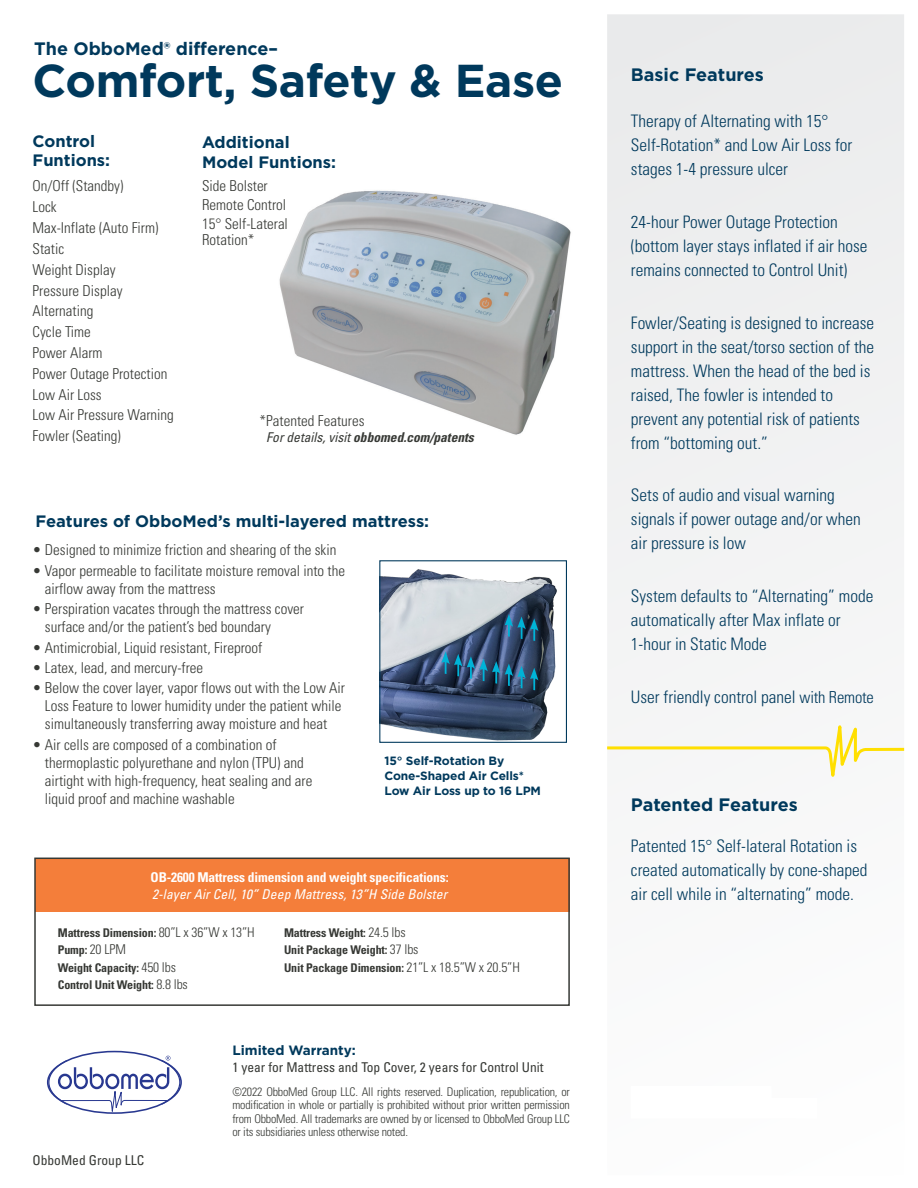
<style>
.page{position:relative;width:918px;height:1188px;background:#fff}
.page>*{position:absolute;margin:0;border:0;box-sizing:border-box;transform-origin:0 0}
.t1{font:700 46.05px "Gotham";letter-spacing:-.01em;color:#00395c}
.t2{font:700 18px "Gotham";color:#00395c}
.t3{font:300 condensed 17.25px/24px "Univers";color:#00395c}
.t4{font:700 16.5px/19.5px "Gotham";color:#00395c}
.t5{font:300 condensed 15px/18px "Univers";color:#373935}
.t6{font:condensed 13.5px/16.5px "Univers";color:#373935}
.t7{font:700 condensed 13.5px "Univers";letter-spacing:-.01em;color:#fff}
.t8{font:italic condensed 13.5px "Univers LT Std";letter-spacing:.01em;color:#fff}
.t9{font:italic 700 condensed 13.5px "Univers LT Std";color:#373935}
.t10{font:300 condensed 12px/13.5px "Univers";letter-spacing:-.015em;color:#373935;text-align:justify}
.t11{font:700 condensed 12px "Univers";letter-spacing:-.01em;color:#373935}
.t12{font:700 12px/15px "Gotham";letter-spacing:-.01em;color:#00395c}
.s1{font-weight:400}
.s2{font-weight:300;font-size:13.5px}
.s3{font-family:"Gotham";font-weight:700;font-stretch:normal;color:#00395c}
.s4{font-size:16.5px}
</style>
<div class="page">
<div style="left:607px;top:14px;width:297px;height:684px;background:#eff0f1"></div>
<svg style="left:607px;top:698px;width:298px;height:79px"></svg>
<div style="left:35px;top:858px;width:534px;height:54px;background:#f47e3a"></div>
<div style="left:34px;top:858px;width:536px;height:148px;border:2px solid #373935"></div>
<img style="left:279px;top:190px;width:292px;height:245px">
<img style="left:381px;top:569px;width:176px;height:172px">
<div style="left:379px;top:560px;width:188px;height:183px;border:1px solid #00395c"></div>
<svg style="left:441px;top:651px;width:97px;height:39px;background:#2e5677"></svg>
<svg style="left:505px;top:613px;width:33px;height:28px"></svg>
<svg style="left:48px;top:1056px;width:133px;height:58px"></svg>
<p class="t2" style="left:34px;top:36px;width:245px">The ObboMed® difference–</p>
<p class="t1" style="left:33px;top:50px;width:532px">Comfort, Safety &amp; Ease</p>
<p class="t4" style="left:33px;top:131px;width:79px">Control<br>Funtions:</p>
<p class="t5" style="left:33px;top:177px;width:92px">On/Off (Standby)</p>
<p class="t5" style="left:33px;top:198px;width:26px">Lock</p>
<p class="t5" style="left:33px;top:219px;width:127px">Max-Inflate (Auto Firm)</p>
<p class="t5" style="left:33px;top:239px;width:33px">Static</p>
<p class="t5" style="left:33px;top:260px;width:85px">Weight Display</p>
<p class="t5" style="left:33px;top:281px;width:91px">Pressure Display</p>
<p class="t5" style="left:33px;top:302px;width:62px">Alternating</p>
<p class="t5" style="left:33px;top:323px;width:60px">Cycle Time</p>
<p class="t5" style="left:33px;top:343px;width:71px">Power Alarm</p>
<p class="t5" style="left:33px;top:364px;width:136px">Power Outage Protection</p>
<p class="t5" style="left:33px;top:385px;width:71px">Low Air Loss</p>
<p class="t5" style="left:33px;top:406px;width:143px">Low Air Pressure Warning</p>
<p class="t5" style="left:33px;top:427px;width:90px">Fowler (Seating)</p>
<p class="t4" style="left:202px;top:133px;width:136px">Additional<br>Model Funtions:</p>
<p class="t5" style="left:202px;top:177px;width:67px">Side Bolster</p>
<p class="t5" style="left:202px;top:196px;width:86px">Remote Control</p>
<p class="t5" style="left:202px;top:215px;width:87px;line-height:16.5px">15° Self-Lateral<br>Rotation*</p>
<p class="t5" style="left:260px;top:411px;width:106px">*Patented Features</p>
<p class="t9" style="left:266px;top:429px;width:209px"><span class="s1">For details, visit</span> obbomed.com/patents</p>
<p class="t4" style="left:36px;top:511px;width:395px">Features of ObboMed’s multi-layered mattress:</p>
<p class="t5" style="left:33px;top:541px;width:305px">• Designed to minimize friction and shearing of the skin</p>
<p class="t5" style="left:45px;top:561px;width:302px;text-indent:-12px">• Vapor permeable to facilitate moisture removal into the airflow away from the mattress</p>
<p class="t5" style="left:45px;top:600px;width:261px;text-indent:-12px">• Perspiration vacates through the mattress cover surface and/or the patient’s bed boundary</p>
<p class="t5" style="left:33px;top:638px;width:231px">• Antimicrobial, Liquid resistant, Fireproof</p>
<p class="t5" style="left:33px;top:658px;width:172px">• Latex, lead, and mercury-free</p>
<p class="t5" style="left:33px;top:679px;width:314px;text-align:center">• Below the cover layer, vapor flows out with the Low Air<br>Loss Feature to lower humidity under the patient while simultaneously transferring away moisture and heat</p>
<p class="t5" style="left:45px;top:735px;width:269px;text-indent:-12px">• Air cells are composed of a combination of thermoplastic polyurethane and nylon (TPU) and airtight with high-frequency, heat sealing and are liquid proof and machine washable</p>
<p class="t12" style="left:384px;top:753px;width:141px">15° Self-Rotation By<br>Cone-Shaped Air Cells*</p>
<p class="t12" style="left:384px;top:783px;width:158px">Low Air Loss up to 16 LPM</p>
<p class="t7" style="left:151px;top:869px;width:300px">OB-2600 Mattress dimension and weight specifications:</p>
<p class="t8" style="left:152px;top:885px;width:297px">2-layer Air Cell, 10” Deep Mattress, 13”H Side Bolster</p>
<p class="t11" style="left:58px;top:925px;width:198px">Mattress Dimension: <span class="s2">80”L x 36”W x 13”H</span></p>
<p class="t11" style="left:58px;top:943px;width:70px">Pump: <span class="s2">20 LPM</span></p>
<p class="t11" style="left:58px;top:960px;width:120px">Weight Capacity: <span class="s2">450 lbs</span></p>
<p class="t11" style="left:58px;top:977px;width:131px">Control Unit Weight: <span class="s2">8.8 lbs</span></p>
<p class="t11" style="left:284px;top:925px;width:123px">Mattress Weight: <span class="s2">24.5 lbs</span></p>
<p class="t11" style="left:284px;top:943px;width:136px">Unit Package Weight: <span class="s2">37 lbs</span></p>
<p class="t11" style="left:284px;top:960px;width:237px">Unit Package Dimension: <span class="s2">21”L x 18.5”W x 20.5”H</span></p>
<p class="t6" style="left:33px;top:1151px;width:113px">ObboMed Group LLC</p>
<p class="t6" style="left:232px;top:1042px;width:313px"><span class="s3">Limited Warranty:<br></span>1 year for Mattress and Top Cover, 2 years for Control Unit</p>
<p class="t10" style="left:232px;top:1084px;width:339px">©2022 ObboMed Group LLC. All rights reserved. Duplication, republication, or modification in whole or partially is prohibited without prior written permission from ObboMed. All trademarks are owned by or licensed to ObboMed Group LLC or its subsidiaries unless otherwise noted.</p>
<p class="t2" style="left:631px;top:62px;width:134px">Basic Features</p>
<p class="t3" style="left:631px;top:109px;width:223px">Therapy of Alternating with 15°<br>Self-Rotation* and Low Air Loss for stages 1-4 pressure ulcer</p>
<p class="t3" style="left:631px;top:209px;width:238px">24-hour Power Outage Protection (bottom layer stays inflated if air hose remains connected to Control Unit)</p>
<p class="t3" style="left:631px;top:310px;width:245px">Fowler/Seating is designed to increase support in the seat/torso section of the mattress. When the head of the bed is raised, The fowler is intended to prevent any potential risk of patients from “bottoming out.”</p>
<p class="t3" style="left:631px;top:483px;width:231px">Sets of audio and visual warning signals if power outage and/or when air pressure is low</p>
<p class="t3" style="left:631px;top:584px;width:244px">System defaults to “Alternating” mode automatically after Max inflate or<br>1-hour in Static Mode</p>
<p class="t3" style="left:631px;top:685px;width:244px">User friendly control panel <span class="s4">with Remote</span></p>
<p class="t2" style="left:631px;top:793px;width:168px">Patented Features</p>
<p class="t3" style="left:631px;top:833px;width:238px">Patented 15° Self-lateral Rotation is created automatically by cone-shaped air cell while in “alternating” mode.</p>
</div>
